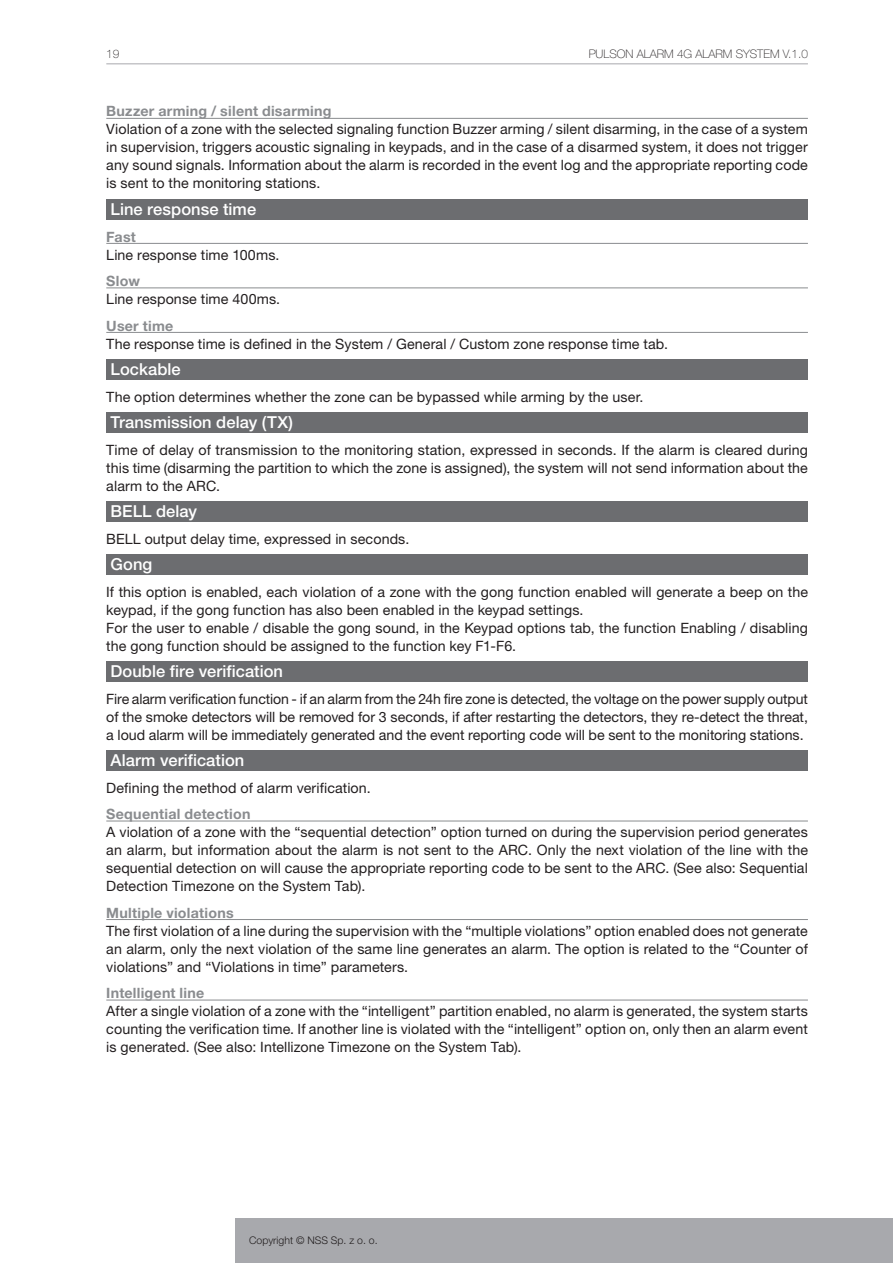
<style>
.page{position:relative;width:893px;height:1263px;background:#fff}
.page>*{position:absolute;margin:0;border:0;box-sizing:border-box;transform-origin:0 0}
.Pogrubienia{font:500 16.5px "Helvetica Neue LT Pro";letter-spacing:.005em;color:#fff}
.t1{font:14.25px/18px "Helvetica Neue LT Pro";letter-spacing:.005em;color:#231f20;text-align:justify}
.Heading_3{font:700 14.25px "Helvetica Neue LT Pro";letter-spacing:.015em;color:#8a8c8f}
.t2{font:100 11.85px "Helvetica Neue LT Pro";color:#231f20}
.t3{font:300 10.5px "Helvetica Neue LT Pro";color:#231f20}
</style>
<div class="page">
<div style="left:235px;top:1218px;width:658px;height:45px;background:#a8a9ad"></div>
<hr style="left:106px;top:63px;width:702px;height:1px;background:#a8a9ad">
<hr style="left:106px;top:118px;width:702px;height:1px;background:#8a8c8f">
<div style="left:106px;top:199px;width:702px;height:21px;background:#6c6d70"></div>
<hr style="left:106px;top:243px;width:702px;height:1px;background:#8a8c8f">
<hr style="left:106px;top:287px;width:702px;height:1px;background:#8a8c8f">
<hr style="left:106px;top:332px;width:702px;height:1px;background:#8a8c8f">
<div style="left:106px;top:359px;width:702px;height:21px;background:#6c6d70"></div>
<div style="left:106px;top:412px;width:702px;height:21px;background:#6c6d70"></div>
<div style="left:106px;top:501px;width:702px;height:21px;background:#6c6d70"></div>
<div style="left:106px;top:554px;width:702px;height:21px;background:#6c6d70"></div>
<div style="left:106px;top:661px;width:702px;height:21px;background:#6c6d70"></div>
<div style="left:106px;top:750px;width:702px;height:21px;background:#6c6d70"></div>
<hr style="left:106px;top:821px;width:702px;height:1px;background:#8a8c8f">
<hr style="left:106px;top:919px;width:702px;height:1px;background:#8a8c8f">
<hr style="left:106px;top:1000px;width:702px;height:1px;background:#8a8c8f">
<p class="t2" style="left:106px;top:47px;width:15px">19</p>
<p class="t2" style="left:589px;top:47px;width:221px">PULSON ALARM 4G ALARM SYSTEM V.1.0</p>
<p class="Heading_3" style="left:106px;top:103px;width:227px">Buzzer arming / silent disarming</p>
<p class="t1" style="left:106px;top:120px;width:703px">Violation of a zone with the selected signaling function Buzzer arming / silent disarming, in the case of a system in supervision, triggers acoustic signaling in keypads, and in the case of a disarmed system, it does not trigger any sound signals. Information about the alarm is recorded in the event log and the appropriate reporting code is sent to the monitoring stations.</p>
<p class="Pogrubienia" style="left:111px;top:199px;width:147px">Line response time</p>
<p class="Heading_3" style="left:106px;top:228px;width:31px">Fast</p>
<p class="t1" style="left:106px;top:245px;width:175px">Line response time 100ms.</p>
<p class="Heading_3" style="left:106px;top:272px;width:35px">Slow</p>
<p class="t1" style="left:106px;top:290px;width:175px">Line response time 400ms.</p>
<p class="Heading_3" style="left:106px;top:317px;width:69px">User time</p>
<p class="t1" style="left:106px;top:334px;width:563px">The response time is defined in the System / General / Custom zone response time tab.</p>
<p class="Pogrubienia" style="left:111px;top:359px;width:72px">Lockable</p>
<p class="t1" style="left:106px;top:387px;width:539px">The option determines whether the zone can be bypassed while arming by the user.</p>
<p class="Pogrubienia" style="left:111px;top:412px;width:184px">Transmission delay (TX)</p>
<p class="t1" style="left:106px;top:440px;width:703px">Time of delay of transmission to the monitoring station, expressed in seconds. If the alarm is cleared during this time (disarming the partition to which the zone is assigned), the system will not send information about the alarm to the ARC.</p>
<p class="Pogrubienia" style="left:111px;top:501px;width:88px">BELL delay</p>
<p class="t1" style="left:106px;top:529px;width:305px">BELL output delay time, expressed in seconds.</p>
<p class="Pogrubienia" style="left:111px;top:554px;width:43px">Gong</p>
<p class="t1" style="left:106px;top:582px;width:703px">If this option is enabled, each violation of a zone with the gong function enabled will generate a beep on the keypad, if the gong function has also been enabled in the keypad settings.</p>
<p class="t1" style="left:106px;top:618px;width:703px">For the user to enable / disable the gong sound, in the Keypad options tab, the function Enabling / disabling the gong function should be assigned to the function key F1-F6.</p>
<p class="Pogrubienia" style="left:111px;top:661px;width:174px">Double fire verification</p>
<p class="t1" style="left:106px;top:689px;width:703px">Fire alarm verification function - if an alarm from the 24h fire zone is detected, the voltage on the power supply output of the smoke detectors will be removed for 3 seconds, if after restarting the detectors, they re-detect the threat, a loud alarm will be immediately generated and the event reporting code will be sent to the monitoring stations.</p>
<p class="Pogrubienia" style="left:111px;top:750px;width:135px">Alarm verification</p>
<p class="t1" style="left:106px;top:778px;width:266px">Defining the method of alarm verification.</p>
<p class="Heading_3" style="left:106px;top:805px;width:146px">Sequential detection</p>
<p class="t1" style="left:106px;top:823px;width:703px">A violation of a zone with the “sequential detection” option turned on during the supervision period generates an alarm, but information about the alarm is not sent to the ARC. Only the next violation of the line with the sequential detection on will cause the appropriate reporting code to be sent to the ARC. (See also: Sequential Detection Timezone on the System Tab).</p>
<p class="Heading_3" style="left:106px;top:904px;width:129px">Multiple violations</p>
<p class="t1" style="left:106px;top:921px;width:703px">The first violation of a line during the supervision with the “multiple violations” option enabled does not generate an alarm, only the next violation of the same line generates an alarm. The option is related to the “Counter of violations” and “Violations in time” parameters.</p>
<p class="Heading_3" style="left:106px;top:984px;width:100px">Intelligent line</p>
<p class="t1" style="left:106px;top:1002px;width:703px">After a single violation of a zone with the “intelligent” partition enabled, no alarm is generated, the system starts counting the verification time. If another line is violated with the “intelligent” option on, only then an alarm event is generated. (See also: Intellizone Timezone on the System Tab).</p>
<p class="t3" style="left:249px;top:1234px;width:130px">Copyright © NSS Sp. z o. o.</p>
</div>
